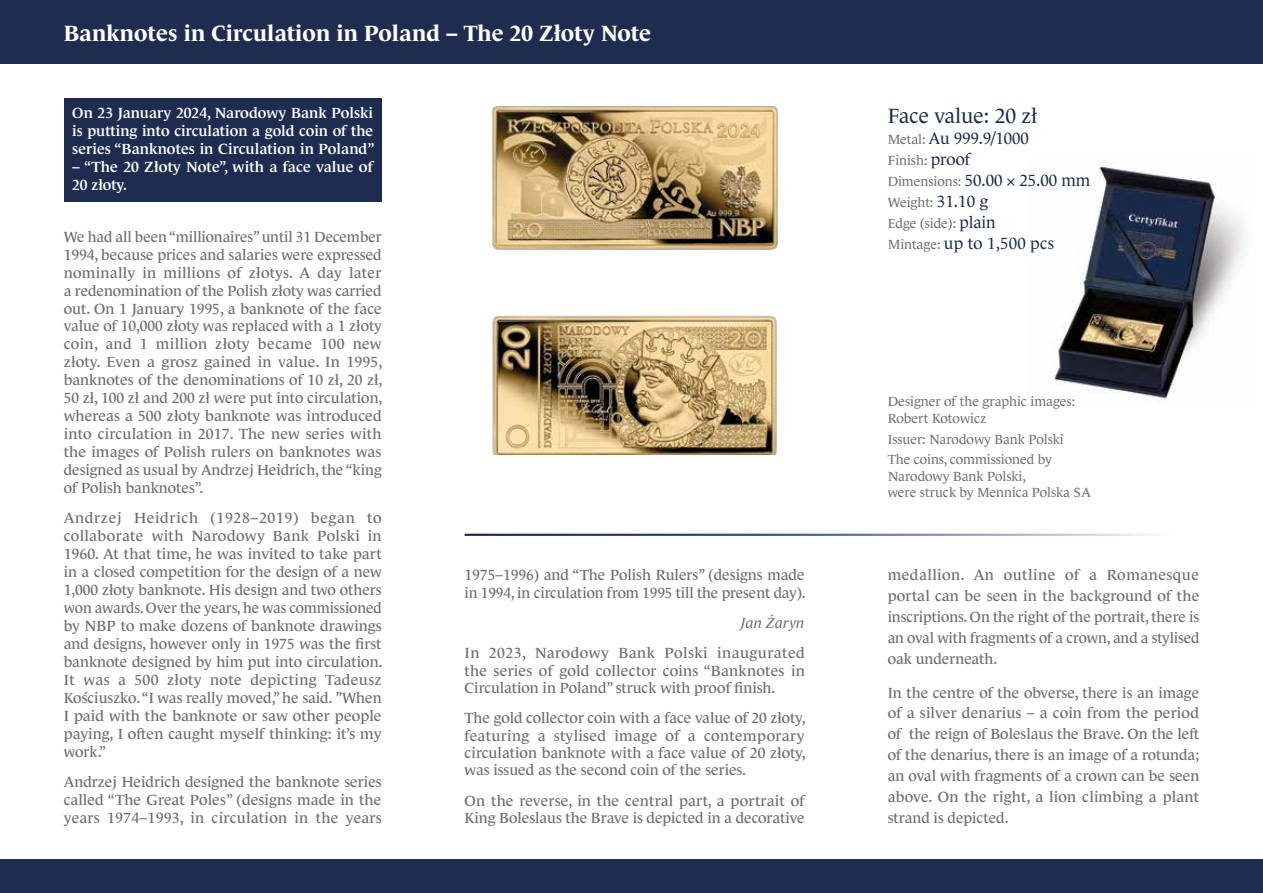
<style>
.page{position:relative;width:1263px;height:893px;background:#fff}
.page>*{position:absolute;margin:0;border:0;box-sizing:border-box;transform-origin:0 0}
.t1{font:700 22.5px "Le Monde Journal Pro";letter-spacing:.01em;color:#fff}
.t2{font:21px "Le Monde Journal Pro";color:#1d2c4f}
.t3{font:16.5px "Le Monde Journal Pro";color:#1d2c4f}
.t4{font:15px/17.9px "Le Monde Journal Pro";color:#706f6f;text-align:justify}
.t5{font:600 15px/17.9px "Le Monde Journal Pro";letter-spacing:.005em;color:#fff;text-align:justify}
.t6{font:italic 15px "Le Monde Journal Pro";color:#706f6f}
.t7{font:13.5px/16.5px "Le Monde Journal Pro";color:#706f6f}
.s1{font-size:13.5px;color:#706f6f}
.s2{font-size:16.5px;color:#1d2c4f}
</style>
<div class="page">
<div style="left:0;top:859px;width:1263px;height:34px;background:#1d2c4f"></div>
<div style="left:0;top:0;width:1263px;height:64px;background:#1d2c4f"></div>
<div style="left:64px;top:98px;width:318px;height:104px;background:#1d2c4f"></div>
<img style="left:1053px;top:165px;width:191px;height:236px">
<img style="left:492px;top:106px;width:286px;height:144px">
<img style="left:492px;top:315px;width:285px;height:139px">
<h1 class="t1" style="left:64px;top:16px;width:589px">Banknotes in Circulation in Poland – The 20 Złoty Note</h1>
<p class="t5" style="left:72px;top:103px;width:304px">On 23 January 2024, Narodowy Bank Polski is putting into circulation a gold coin of the series “Banknotes in Circulation in Poland”</p>
<p class="t5" style="left:72px;top:156px;width:302px">– “The 20 Złoty Note”, with a face value of<br>20 złoty.</p>
<p class="t4" style="left:64px;top:226px;width:320px">We had all been “millionaires” until 31 December 1994, because prices and salaries were expressed nominally in millions of złotys. A day later a redenomination of the Polish złoty was carried out. On 1 January 1995, a banknote of the face value of 10,000 złoty was replaced with a 1 złoty coin, and 1 million złoty became 100 new złoty. Even a grosz gained in value. In 1995, banknotes of the denominations of 10 zł, 20 zł, 50 zł, 100 zł and 200 zł were put into circulation, whereas a 500 złoty banknote was introduced into circulation in 2017. The new series with the images of Polish rulers on banknotes was designed as usual by Andrzej Heidrich, the “king of Polish banknotes”.</p>
<p class="t4" style="left:64px;top:508px;width:320px">Andrzej Heidrich (1928–2019) began to collaborate with Narodowy Bank Polski in 1960. At that time, he was invited to take part in a closed competition for the design of a new 1,000 złoty banknote. His design and two others won awards. Over the years, he was commissioned by NBP to make dozens of banknote drawings and designs, however only in 1975 was the first banknote designed by him put into circulation.<br>It was a 500 złoty note depicting Tadeusz Kościuszko. “I was really moved,” he said. ”When I paid with the banknote or saw other people paying, I often caught myself thinking: it’s my work.”</p>
<p class="t4" style="left:64px;top:771px;width:320px">Andrzej Heidrich designed the banknote series called “The Great Poles” (designs made in the years 1974–1993, in circulation in the years</p>
<p class="t4" style="left:465px;top:565px;width:343px;line-height:17.4px">1975–1996) and “The Polish Rulers” (designs made in 1994, in circulation from 1995 till the present day).</p>
<p class="t6" style="left:740px;top:611px;width:66px">Jan Żaryn</p>
<p class="t4" style="left:465px;top:643px;width:342px;line-height:17.4px">In 2023, Narodowy Bank Polski inaugurated the series of gold collector coins “Banknotes in Circulation in Poland” struck with proof finish.</p>
<p class="t4" style="left:465px;top:708px;width:343px;line-height:17.4px">The gold collector coin with a face value of 20 złoty, featuring a stylised image of a contemporary circulation banknote with a face value of 20 złoty, was issued as the second coin of the series.</p>
<p class="t4" style="left:465px;top:790px;width:342px;line-height:17.4px">On the reverse, in the central part, a portrait of<br>King Boleslaus the Brave is depicted in a decorative</p>
<h2 class="t2" style="left:888px;top:100px;width:151px">Face value: 20 zł</h2>
<p class="t3" style="left:888px;top:126px;width:143px"><span class="s1">Metal:</span> Au 999.9/1000</p>
<p class="t7" style="left:888px;top:151px;width:84px">Finish: <span class="s2">proof</span></p>
<p class="t3" style="left:888px;top:168px;width:204px"><span class="s1">Dimensions:</span> 50.00 × 25.00 mm</p>
<p class="t7" style="left:888px;top:190px;width:109px;line-height:21px">Weight: <span class="s2">31.10 g<br></span>Edge (side): <span class="s2">plain</span></p>
<p class="t3" style="left:888px;top:231px;width:168px"><span class="s1">Mintage:</span> up to 1,500 pcs</p>
<p class="t7" style="left:888px;top:392px;width:189px">Designer of the graphic images:<br>Robert Kotowicz</p>
<p class="t7" style="left:888px;top:427px;width:178px;line-height:20.7px">Issuer: Narodowy Bank Polski<br>The coins, commissioned by</p>
<p class="t7" style="left:888px;top:467px;width:204px">Narodowy Bank Polski,<br>were struck by Mennica Polska SA</p>
<p class="t4" style="left:888px;top:563px;width:313px;line-height:20.9px">medallion. An outline of a Romanesque portal can be seen in the background of the inscriptions. On the right of the portrait, there is an oval with fragments of a crown, and a stylised oak underneath.</p>
<p class="t4" style="left:888px;top:680px;width:313px;line-height:20.9px">In the centre of the obverse, there is an image of a silver denarius – a coin from the period of the reign of Boleslaus the Brave. On the left of the denarius, there is an image of a rotunda; an oval with fragments of a crown can be seen above. On the right, a lion climbing a plant strand is depicted.</p>
</div>
